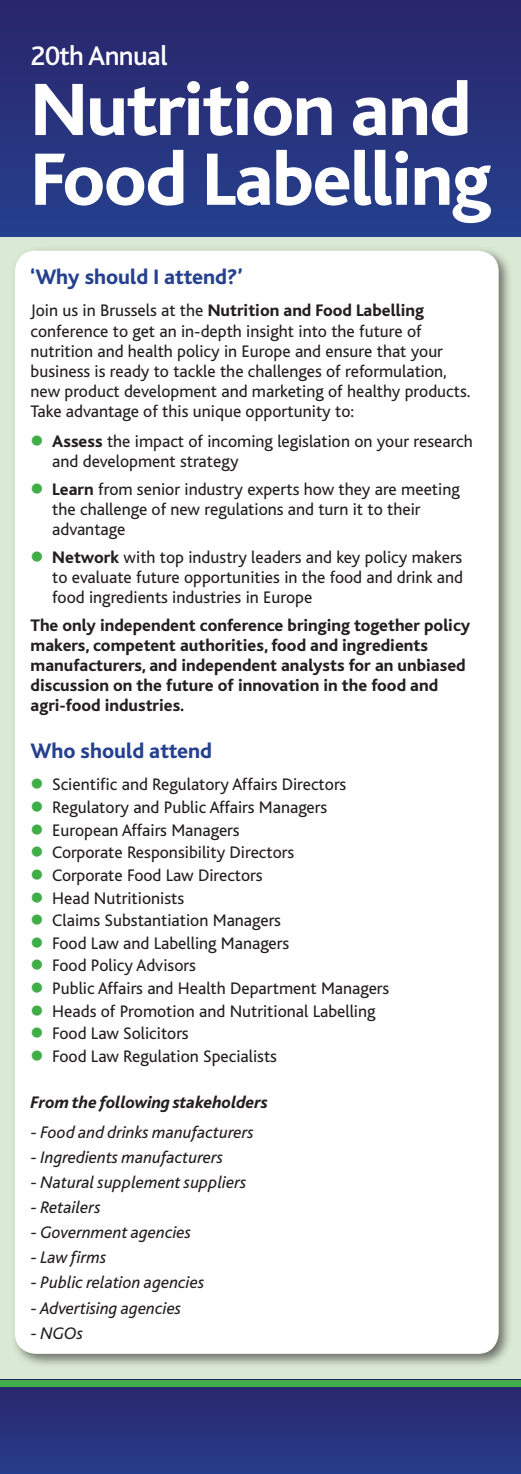
<style>
.page{position:relative;width:521px;height:1474px;background:#fff}
.page>*{position:absolute;margin:0;border:0;box-sizing:border-box;transform-origin:0 0}
.t1{font:800 77.52px/69.6px "Bliss";letter-spacing:-.02em;color:#fff}
.t2{font:500 28.18px "Bliss";letter-spacing:-.02em;color:#fff}
.t3{font:800 21.88px "Bliss";color:#25408f}
.t4{font:17.5px/20.1px "Bliss";color:#231f20}
.t5{font:800 17.5px/20.1px "Bliss";color:#231f20}
.t6{font:italic 17.5px "Bliss";color:#231f20}
.t7{font:italic 800 17.5px "Bliss";color:#231f20}
.s1{font-weight:800}
.s2{color:#41ad49}
</style>
<div class="page">
<div style="left:0;top:3px;width:521px;height:1470px;background:#d9e9d3"></div>
<div style="left:0;top:0;width:521px;height:237px;background:linear-gradient(to bottom,#2a256a,#25408e)"></div>
<div style="left:10px;top:246px;width:503px;height:1122px;background:#231f20;opacity:.6"></div>
<div style="left:15px;top:251px;width:484px;height:1102px;background:#fff;border-radius:21px"></div>
<div style="left:0;top:1379px;width:521px;height:94px;background:linear-gradient(to bottom,#2c3267,#25378b)"></div>
<div style="left:0;top:1379px;width:521px;height:6px;background:#41ad49"></div>
<h2 class="t2" style="left:31px;top:41px;width:138px">20th Annual</h2>
<h1 class="t1" style="left:31px;top:77px;width:462px">Nutrition and<br>Food Labelling</h1>
<p class="t3" style="left:31px;top:265px;width:213px">‘Why should I attend?’</p>
<p class="t4" style="left:31px;top:301px;width:441px">Join us in Brussels at the <span class="s1">Nutrition and Food Labelling </span>conference to get an in-depth insight into the future of nutrition and health policy in Europe and ensure that your business is ready to tackle the challenges of reformulation, new product development and marketing of healthy products.<br>Take advantage of this unique opportunity to:</p>
<p class="t4" style="left:52px;top:431px;width:422px;text-indent:-22px"><span class="s2">●</span> <span class="s1">Assess</span> the impact of incoming legislation on your research and development strategy</p>
<p class="t4" style="left:52px;top:479px;width:409px;text-indent:-22px"><span class="s2">●</span> <span class="s1">Learn</span> from senior industry experts how they are meeting the challenge of new regulations and turn it to their advantage</p>
<p class="t4" style="left:52px;top:547px;width:412px;text-align:justify;text-indent:-22px"><span class="s2">●</span> <span class="s1">Network</span> with top industry leaders and key policy makers to evaluate future opportunities in the food and drink and food ingredients industries in Europe</p>
<p class="t5" style="left:31px;top:615px;width:441px">The only independent conference bringing together policy makers, competent authorities, food and ingredients manufacturers, and independent analysts for an unbiased discussion on the future of innovation in the food and agri-food industries.</p>
<p class="t3" style="left:31px;top:739px;width:183px">Who should attend</p>
<p class="t4" style="left:31px;top:775px;width:317px"><span class="s2">●</span> Scientific and Regulatory Affairs Directors</p>
<p class="t4" style="left:31px;top:797px;width:298px"><span class="s2">●</span> Regulatory and Public Affairs Managers</p>
<p class="t4" style="left:31px;top:820px;width:211px"><span class="s2">●</span> European Affairs Managers</p>
<p class="t4" style="left:31px;top:842px;width:265px"><span class="s2">●</span> Corporate Responsibility Directors</p>
<p class="t4" style="left:31px;top:865px;width:233px"><span class="s2">●</span> Corporate Food Law Directors</p>
<p class="t4" style="left:31px;top:888px;width:155px"><span class="s2">●</span> Head Nutritionists</p>
<p class="t4" style="left:31px;top:910px;width:252px"><span class="s2">●</span> Claims Substantiation Managers</p>
<p class="t4" style="left:31px;top:933px;width:260px"><span class="s2">●</span> Food Law and Labelling Managers</p>
<p class="t4" style="left:31px;top:956px;width:167px"><span class="s2">●</span> Food Policy Advisors</p>
<p class="t4" style="left:31px;top:978px;width:360px"><span class="s2">●</span> Public Affairs and Health Department Managers</p>
<p class="t4" style="left:31px;top:1001px;width:346px"><span class="s2">●</span> Heads of Promotion and Nutritional Labelling</p>
<p class="t4" style="left:31px;top:1023px;width:160px"><span class="s2">●</span> Food Law Solicitors</p>
<p class="t4" style="left:31px;top:1046px;width:248px"><span class="s2">●</span> Food Law Regulation Specialists</p>
<p class="t7" style="left:31px;top:1093px;width:239px">From the following stakeholders</p>
<p class="t6" style="left:31px;top:1123px;width:225px">- Food and drinks manufacturers</p>
<p class="t6" style="left:31px;top:1148px;width:194px">- Ingredients manufacturers</p>
<p class="t6" style="left:31px;top:1173px;width:217px">- Natural supplement suppliers</p>
<p class="t6" style="left:31px;top:1198px;width:72px">- Retailers</p>
<p class="t6" style="left:31px;top:1223px;width:162px">- Government agencies</p>
<p class="t6" style="left:31px;top:1248px;width:77px">- Law firms</p>
<p class="t6" style="left:31px;top:1273px;width:175px">- Public relation agencies</p>
<p class="t6" style="left:31px;top:1298px;width:152px">- Advertising agencies</p>
<p class="t6" style="left:31px;top:1323px;width:54px">- NGOs</p>
</div>
